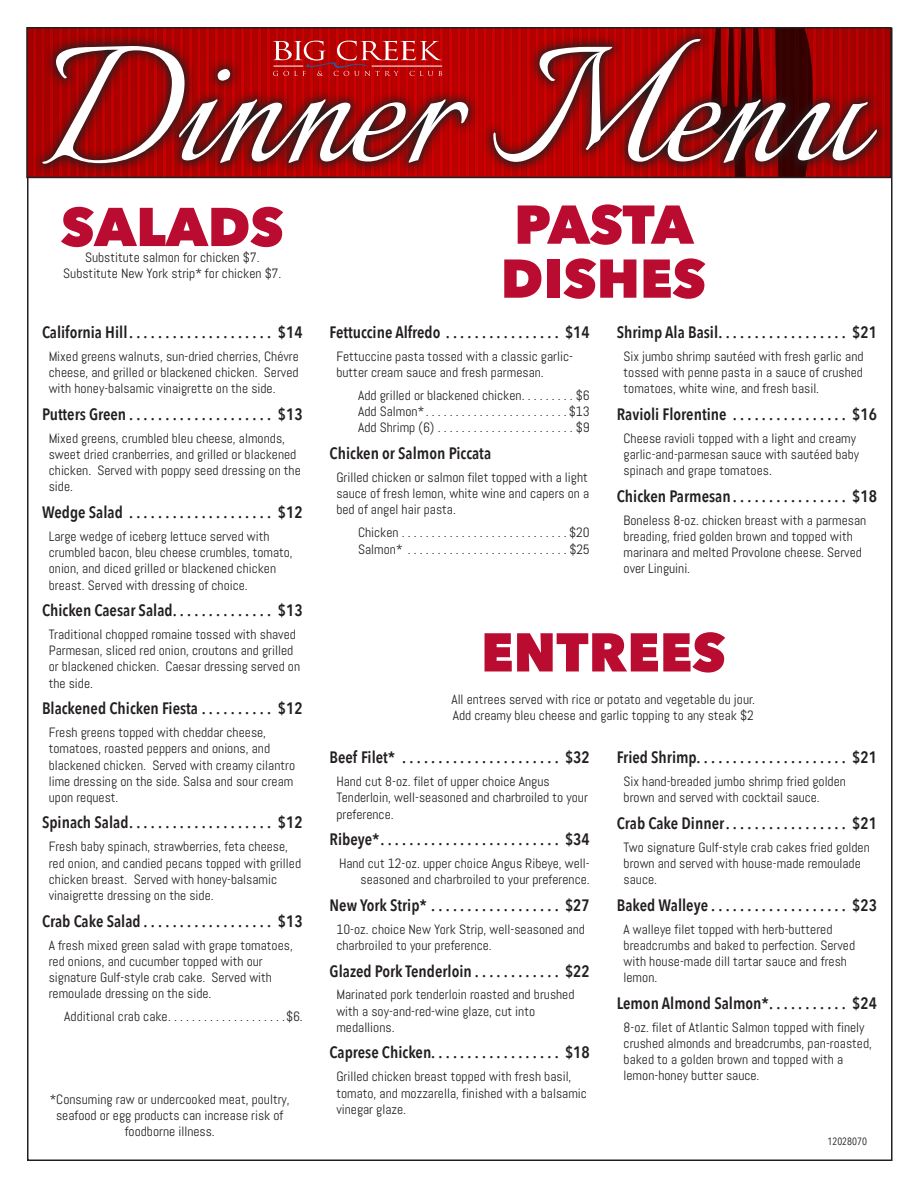
<style>
.page{position:relative;width:918px;height:1188px;background:#fff}
.page>*{position:absolute;margin:0;border:0;box-sizing:border-box;transform-origin:0 0}
.t1{font:207.3px "Italianno";color:#fff}
.t2{font:800 54px "Avenir Next";color:#ba0c30}
.t3{font:600 16.5px "Avenir Next Condensed";color:#231f20}
.t4{font:13.5px/16.2px "Abel";color:#231f20}
.t5{font:10.5px "Avenir Next Condensed";color:#231f20}
</style>
<div class="page">
<div style="left:26px;top:27px;width:866px;height:151px;border:2px solid #231f20"></div>
<svg style="left:31px;top:27px;width:858px;height:149px;background:#870809"></svg>
<svg style="left:273px;top:41px;width:169px;height:35px;background:#c32b2c"></svg>
<p class="t1" style="left:43px;top:-6px;width:824px">Dinner Menu</p>
<p class="t2" style="left:61px;top:194px;width:224px">SALADS</p>
<p class="t4" style="left:85px;top:250px;width:176px">Substitute salmon for chicken $7.</p>
<p class="t4" style="left:63px;top:266px;width:220px">Substitute New York strip* for chicken $7.</p>
<p class="t3" style="left:42px;top:318px;width:262px">California Hill . . . . . . . . . . . . . . . . . . . . $14</p>
<p class="t4" style="left:49px;top:348px;width:252px;text-align:justify">Mixed greens walnuts, sun-dried cherries, Chévre cheese, and grilled or blackened chicken. Served with honey-balsamic vinaigrette on the side.</p>
<p class="t3" style="left:42px;top:400px;width:262px">Putters Green . . . . . . . . . . . . . . . . . . . . $13</p>
<p class="t4" style="left:49px;top:430px;width:254px">Mixed greens, crumbled bleu cheese, almonds, sweet dried cranberries, and grilled or blackened chicken. Served with poppy seed dressing on the side.</p>
<p class="t3" style="left:42px;top:498px;width:262px">Wedge Salad . . . . . . . . . . . . . . . . . . . . $12</p>
<p class="t4" style="left:49px;top:528px;width:246px">Large wedge of iceberg lettuce served with crumbled bacon, bleu cheese crumbles, tomato, onion, and diced grilled or blackened chicken breast. Served with dressing of choice.</p>
<p class="t3" style="left:42px;top:596px;width:262px">Chicken Caesar Salad. . . . . . . . . . . . . . $13</p>
<p class="t4" style="left:49px;top:626px;width:253px">Traditional chopped romaine tossed with shaved Parmesan, sliced red onion, croutons and grilled or blackened chicken. Caesar dressing served on the side.</p>
<p class="t3" style="left:42px;top:694px;width:158px">Blackened Chicken Fiesta</p>
<p class="t3" style="left:278px;top:694px;width:26px">$12</p>
<p class="t4" style="left:49px;top:724px;width:248px">Fresh greens topped with cheddar cheese, tomatoes, roasted peppers and onions, and blackened chicken. Served with creamy cilantro lime dressing on the side. Salsa and sour cream upon request.</p>
<p class="t3" style="left:42px;top:808px;width:262px">Spinach Salad . . . . . . . . . . . . . . . . . . . . $12</p>
<p class="t4" style="left:49px;top:839px;width:254px">Fresh baby spinach, strawberries, feta cheese, red onion, and candied pecans topped with grilled chicken breast. Served with honey-balsamic vinaigrette dressing on the side.</p>
<p class="t3" style="left:42px;top:907px;width:262px">Crab Cake Salad . . . . . . . . . . . . . . . . . . $13</p>
<p class="t4" style="left:49px;top:937px;width:246px">A fresh mixed green salad with grape tomatoes, red onions, and cucumber topped with our signature Gulf-style crab cake. Served with remoulade dressing on the side.</p>
<p class="t4" style="left:64px;top:1008px;width:105px">Additional crab cake</p>
<p class="t4" style="left:286px;top:1008px;width:18px">$6.</p>
<p class="t4" style="left:50px;top:1091px;width:242px;text-align:center">*Consuming raw or undercooked meat, poultry, seafood or egg products can increase risk of foodborne illness.</p>
<p class="t2" style="left:514px;top:191px;width:181px">PASTA</p>
<p class="t2" style="left:501px;top:245px;width:207px">DISHES</p>
<p class="t3" style="left:330px;top:318px;width:262px">Fettuccine Alfredo . . . . . . . . . . . . . . . . $14</p>
<p class="t4" style="left:336px;top:348px;width:238px">Fettuccine pasta tossed with a classic garlic&shy;butter cream sauce and fresh parmesan.</p>
<p class="t4" style="left:358px;top:387px;width:165px">Add grilled or blackened chicken</p>
<p class="t4" style="left:576px;top:387px;width:15px">$6</p>
<p class="t4" style="left:358px;top:404px;width:71px">Add Salmon*........................</p>
<p class="t4" style="left:569px;top:404px;width:22px">$13</p>
<p class="t4" style="left:358px;top:420px;width:81px">Add Shrimp (6)........................</p>
<p class="t4" style="left:576px;top:420px;width:15px">$9</p>
<p class="t3" style="left:330px;top:439px;width:163px">Chicken or Salmon Piccata</p>
<p class="t4" style="left:336px;top:469px;width:254px;text-align:justify">Grilled chicken or salmon filet topped with a light sauce of fresh lemon, white wine and capers on a bed of angel hair pasta.</p>
<p class="t4" style="left:569px;top:525px;width:22px">$20</p>
<p class="t4" style="left:569px;top:541px;width:22px">$25</p>
<p class="t3" style="left:617px;top:318px;width:262px">Shrimp Ala Basil . . . . . . . . . . . . . . . . . . $21</p>
<p class="t4" style="left:624px;top:348px;width:242px;text-align:justify">Six jumbo shrimp sautéed with fresh garlic and tossed with penne pasta in a sauce of crushed tomatoes, white wine, and fresh basil.</p>
<p class="t3" style="left:617px;top:400px;width:262px">Ravioli Florentine . . . . . . . . . . . . . . . . $16</p>
<p class="t4" style="left:624px;top:430px;width:237px">Cheese ravioli topped with a light and creamy garlic-and-parmesan sauce with sautéed baby spinach and grape tomatoes.</p>
<p class="t3" style="left:617px;top:482px;width:262px">Chicken Parmesan . . . . . . . . . . . . . . . . $18</p>
<p class="t4" style="left:624px;top:512px;width:244px">Boneless 8-oz. chicken breast with a parmesan breading, fried golden brown and topped with marinara and melted Provolone cheese. Served over Linguini.</p>
<p class="t2" style="left:481px;top:619px;width:246px">ENTREES</p>
<p class="t4" style="left:451px;top:691px;width:305px">All entrees served with rice or potato and vegetable du jour.</p>
<p class="t4" style="left:453px;top:707px;width:303px">Add creamy bleu cheese and garlic topping to any steak $2</p>
<p class="t3" style="left:330px;top:743px;width:262px">Beef Filet* . . . . . . . . . . . . . . . . . . . . . . $32</p>
<p class="t4" style="left:336px;top:773px;width:253px">Hand cut 8-oz. filet of upper choice Angus<br>Tenderloin, well-seasoned and charbroiled to your preference.</p>
<p class="t3" style="left:330px;top:825px;width:262px">Ribeye* . . . . . . . . . . . . . . . . . . . . . . . . . $34</p>
<p class="t4" style="left:339px;top:855px;width:252px;text-align:right">Hand cut 12-oz. upper choice Angus Ribeye, well&shy;seasoned and charbroiled to your preference.</p>
<p class="t3" style="left:330px;top:891px;width:99px">New York Strip*</p>
<p class="t3" style="left:565px;top:891px;width:26px">$27</p>
<p class="t4" style="left:336px;top:921px;width:250px">10-oz. choice New York Strip, well-seasoned and charbroiled to your preference.</p>
<p class="t3" style="left:330px;top:956px;width:262px">Glazed Pork Tenderloin . . . . . . . . . . . . $22</p>
<p class="t4" style="left:336px;top:987px;width:240px">Marinated pork tenderloin roasted and brushed with a soy-and-red-wine glaze, cut into medallions.</p>
<p class="t3" style="left:330px;top:1038px;width:262px">Caprese Chicken.................. $18</p>
<p class="t4" style="left:336px;top:1069px;width:252px">Grilled chicken breast topped with fresh basil, tomato, and mozzarella, finished with a balsamic vinegar glaze.</p>
<p class="t3" style="left:617px;top:743px;width:262px">Fried Shrimp..................... $21</p>
<p class="t4" style="left:624px;top:773px;width:224px">Six hand-breaded jumbo shrimp fried golden brown and served with cocktail sauce.</p>
<p class="t3" style="left:617px;top:809px;width:262px">Crab Cake Dinner . . . . . . . . . . . . . . . . . $21</p>
<p class="t4" style="left:624px;top:839px;width:248px">Two signature Gulf-style crab cakes fried golden brown and served with house-made remoulade sauce.</p>
<p class="t3" style="left:617px;top:891px;width:262px">Baked Walleye . . . . . . . . . . . . . . . . . . . $23</p>
<p class="t4" style="left:624px;top:921px;width:233px">A walleye filet topped with herb-buttered breadcrumbs and baked to perfection. Served with house-made dill tartar sauce and fresh lemon.</p>
<p class="t3" style="left:617px;top:989px;width:262px">Lemon Almond Salmon* . . . . . . . . . . . $24</p>
<p class="t4" style="left:624px;top:1019px;width:250px">8-oz. filet of Atlantic Salmon topped with finely crushed almonds and breadcrumbs, pan-roasted, baked to a golden brown and topped with a lemon-honey butter sauce.</p>
<p class="t5" style="left:828px;top:1132px;width:41px">12028070</p>
</div>
